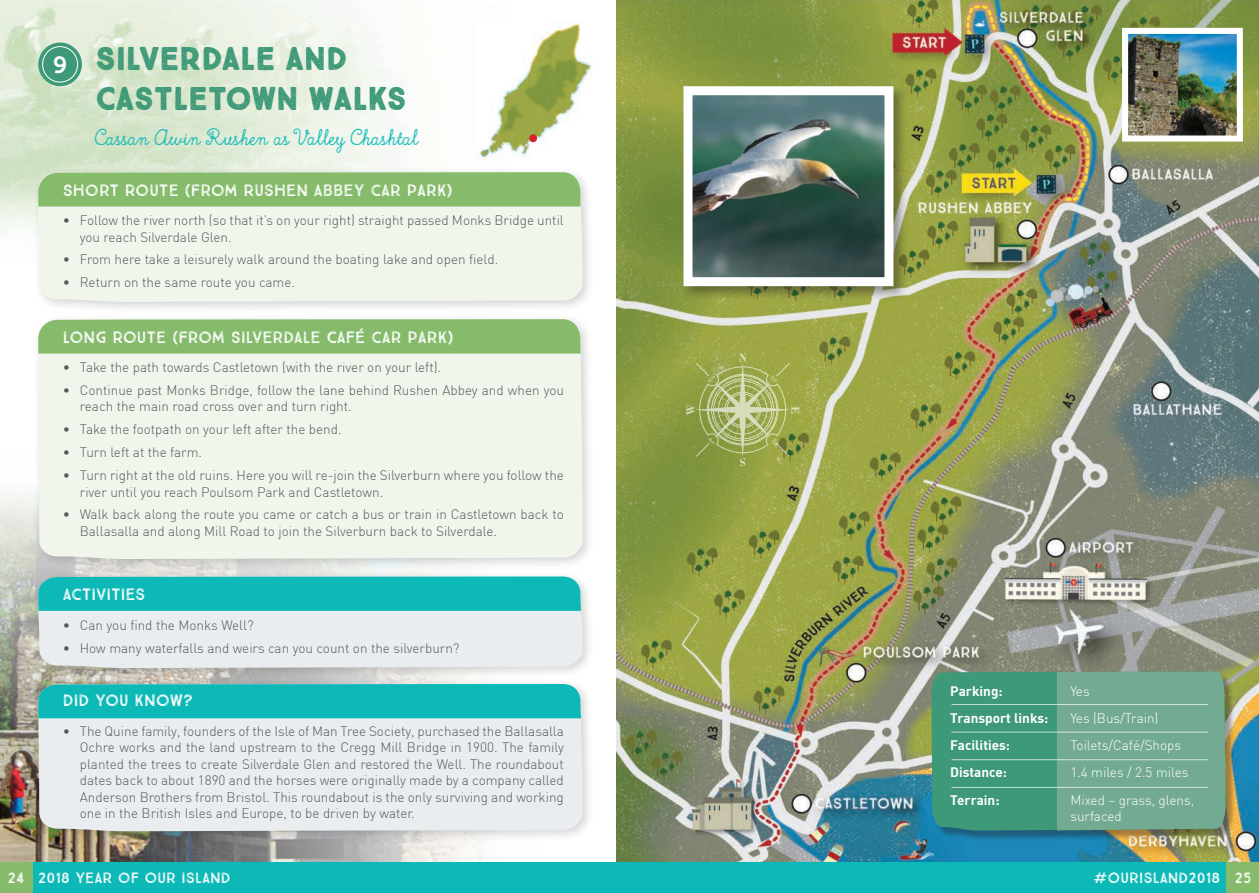
<style>
.page{position:relative;width:1259px;height:893px;background:#fff}
.page>*{position:absolute;margin:0;border:0;box-sizing:border-box;transform-origin:0 0}
.t1{font:700 33px/39.6px "True North Textures Two";letter-spacing:-.01em;color:#3d9977}
.t2{font:27px "True North Textures Script";letter-spacing:.01em;color:#0db9b7}
.t3{font:23.4px "Museo Slab 700";color:#fff}
.t4{font:16.5px "True North Textures";color:#fff}
.t5{font:15px "True North Textures";color:#fff}
.t6{font:300 13.5px/16.5px "DIN";color:#57585a}
.t7{font:300 13.5px/16.5px "DIN";color:#fff}
.t8{font:700 13.5px "DIN";color:#fff}
</style>
<div class="page">
<img style="left:0;top:494px;width:483px;height:368px">
<img style="left:0;top:0;width:390px;height:226px">
<div style="left:0;top:862px;width:642px;height:31px;background:#0db9b7"></div>
<div style="left:38px;top:43px;width:44px;height:43px;background:#3d9977;border-radius:50%"></div>
<div style="left:42px;top:46px;width:36px;height:36px;border:1px solid #fff;border-radius:50%"></div>
<img style="left:477px;top:21px;width:115px;height:138px">
<div style="left:529px;top:134px;width:8px;height:8px;background:#d1232a;border-radius:50%"></div>
<div style="left:32px;top:166px;width:562px;height:148px;background:#231f20;opacity:.2"></div>
<div style="left:38px;top:172px;width:545px;height:130px;background:#f1f6ed"></div>
<div style="left:32px;top:571px;width:562px;height:109px;background:#231f20;opacity:.2"></div>
<div style="left:38px;top:576px;width:545px;height:92px;background:#eaedf0"></div>
<div style="left:38px;top:172px;width:542px;height:35px;background:#85bb6b"></div>
<div style="left:32px;top:313px;width:562px;height:258px;background:#231f20;opacity:.2"></div>
<div style="left:38px;top:319px;width:545px;height:240px;background:#f1f6ed"></div>
<div style="left:38px;top:319px;width:542px;height:35px;background:#85bb6b"></div>
<div style="left:32px;top:678px;width:562px;height:165px;background:#231f20;opacity:.2"></div>
<div style="left:38px;top:684px;width:545px;height:147px;background:#eaedf0"></div>
<div style="left:38px;top:684px;width:543px;height:34px;background:#0db9b7"></div>
<div style="left:38px;top:576px;width:543px;height:35px;background:#0db9b7"></div>
<div style="left:0;top:862px;width:32px;height:31px;background:#85bb6b"></div>
<img style="left:617px;top:0;width:642px;height:862px">
<div style="left:617px;top:862px;width:642px;height:31px;background:#0db9b7"></div>
<img style="left:1129px;top:35px;width:106px;height:100px">
<div style="left:1122px;top:28px;width:120px;height:114px;border:6px solid #fff"></div>
<svg style="left:686px;top:354px;width:113px;height:112px;background:#9fac5a"></svg>
<div style="left:1226px;top:862px;width:33px;height:31px;background:#85bb6b"></div>
<div style="left:933px;top:673px;width:302px;height:168px;background:#231f20;opacity:.4"></div>
<div style="left:931px;top:672px;width:294px;height:159px;background:#3d9977"></div>
<div style="left:1057px;top:672px;width:168px;height:158px;background:#72ab91"></div>
<hr style="left:951px;top:704px;width:257px;height:1px;background:#fff">
<hr style="left:951px;top:732px;width:257px;height:1px;background:#fff">
<hr style="left:951px;top:759px;width:257px;height:1px;background:#fff">
<hr style="left:951px;top:787px;width:257px;height:1px;background:#fff">
<div style="left:680px;top:83px;width:228px;height:218px;background:#231f20;opacity:.45"></div>
<img style="left:693px;top:96px;width:190px;height:180px">
<div style="left:683px;top:86px;width:210px;height:200px;border:9px solid #fff"></div>
<h3 class="t3" style="left:53px;top:51px;width:16px">9</h3>
<h1 class="t1" style="left:95px;top:39px;width:313px">SILVERDALE AND<br>CASTLETOWN WALKS</h1>
<h2 class="t2" style="left:95px;top:123px;width:324px">Cassan Awin Rushen as Valley Chashtal</h2>
<p class="t4" style="left:63px;top:180px;width:392px">SHORT ROUTE (FROM RUSHEN ABBEY CAR PARK)</p>
<p class="t6" style="left:80px;top:212px;width:485px;text-indent:-17px">• Follow the river north (so that it’s on your right) straight passed Monks Bridge until you reach Silverdale Glen.</p>
<p class="t6" style="left:63px;top:251px;width:437px">• From here take a leisurely walk around the boating lake and open field.</p>
<p class="t6" style="left:63px;top:274px;width:234px">• Return on the same route you came.</p>
<p class="t4" style="left:63px;top:327px;width:392px">LONG ROUTE (FROM SILVERDALE CAFÉ CAR PARK)</p>
<p class="t6" style="left:63px;top:359px;width:380px">• Take the path towards Castletown (with the river on your left).</p>
<p class="t6" style="left:80px;top:382px;width:485px;text-indent:-17px">• Continue past Monks Bridge, follow the lane behind Rushen Abbey and when you reach the main road cross over and turn right.</p>
<p class="t6" style="left:63px;top:421px;width:280px">• Take the footpath on your left after the bend.</p>
<p class="t6" style="left:63px;top:444px;width:141px">• Turn left at the farm.</p>
<p class="t6" style="left:80px;top:467px;width:485px;text-indent:-17px">• Turn right at the old ruins. Here you will re-join the Silverburn where you follow the river until you reach Poulsom Park and Castletown.</p>
<p class="t6" style="left:80px;top:506px;width:485px;text-indent:-17px">• Walk back along the route you came or catch a bus or train in Castletown back to<br>Ballasalla and along Mill Road to join the Silverburn back to Silverdale.</p>
<p class="t4" style="left:63px;top:584px;width:84px">ACTIVITIES</p>
<p class="t6" style="left:63px;top:617px;width:192px">• Can you find the Monks Well?</p>
<p class="t6" style="left:63px;top:640px;width:398px">• How many waterfalls and weirs can you count on the silverburn?</p>
<p class="t4" style="left:63px;top:690px;width:131px">DID YOU KNOW?</p>
<p class="t6" style="left:80px;top:722px;width:486px;text-align:justify;text-indent:-17px">• The Quine family, founders of the Isle of Man Tree Society, purchased the Ballasalla Ochre works and the land upstream to the Cregg Mill Bridge in 1900. The family planted the trees to create Silverdale Glen and restored the Well. The roundabout dates back to about 1890 and the horses were originally made by a company called Anderson Brothers from Bristol. This roundabout is the only surviving and working one in the British Isles and Europe, to be driven by water.</p>
<p class="t8" style="left:950px;top:682px;width:54px">Parking:</p>
<p class="t7" style="left:1070px;top:683px;width:21px">Yes</p>
<p class="t8" style="left:950px;top:709px;width:100px">Transport links:</p>
<p class="t7" style="left:1070px;top:710px;width:90px">Yes (Bus/Train)</p>
<p class="t8" style="left:950px;top:737px;width:61px">Facilities:</p>
<p class="t7" style="left:1070px;top:737px;width:112px">Toilets/Café/Shops</p>
<p class="t8" style="left:950px;top:764px;width:58px">Distance:</p>
<p class="t7" style="left:1070px;top:764px;width:120px">1.4 miles / 2.5 miles</p>
<p class="t8" style="left:950px;top:791px;width:51px">Terrain:</p>
<p class="t7" style="left:1070px;top:791px;width:125px">Mixed – grass, glens, surfaced</p>
<p class="t5" style="left:8px;top:869px;width:18px">24</p>
<p class="t5" style="left:1093px;top:869px;width:159px">#OURISLAND2018 25</p>
<p class="t5" style="left:38px;top:869px;width:194px">2018 YEAR OF OUR ISLAND</p>
</div>
